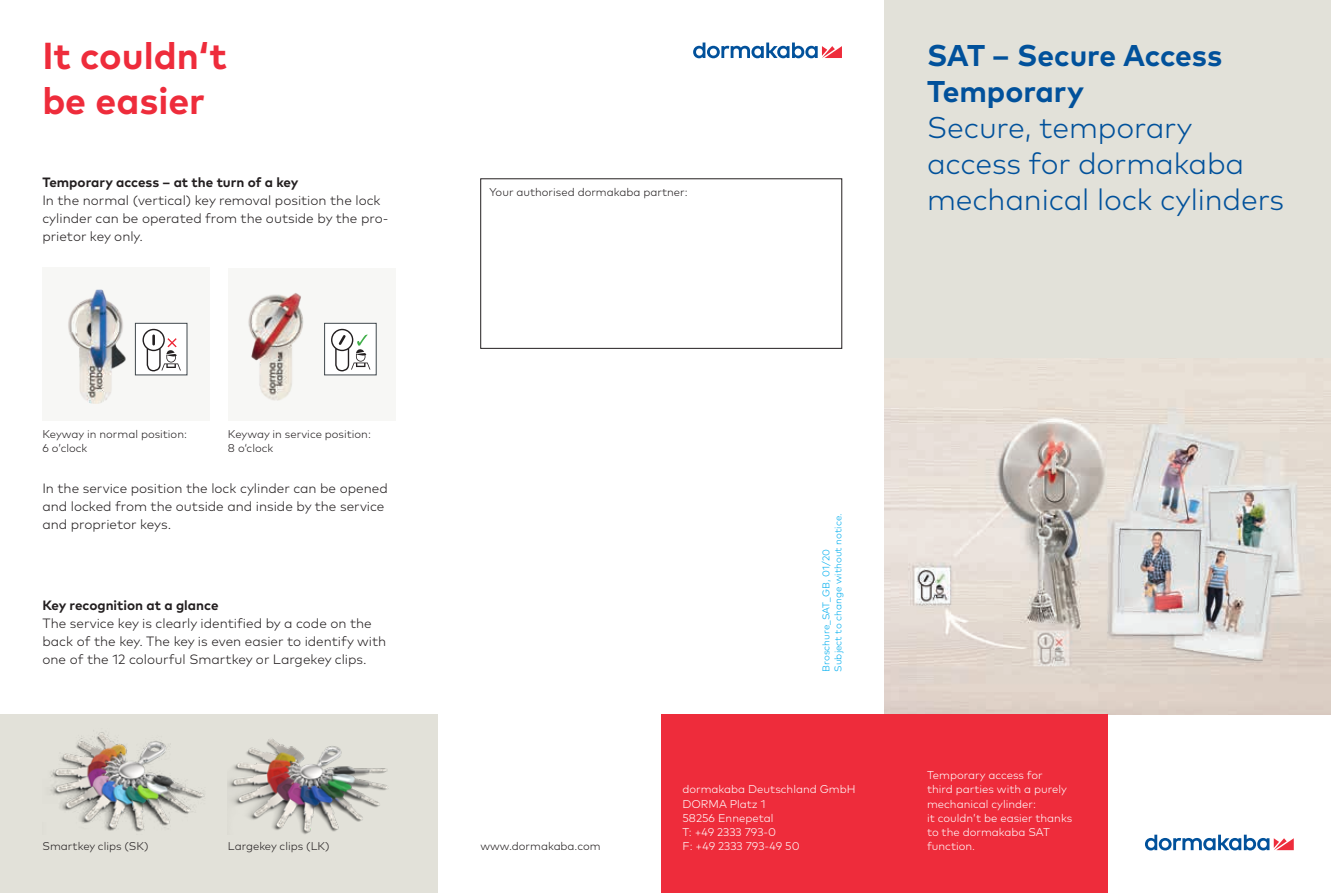
<style>
.page{position:relative;width:1331px;height:893px;background:#fff}
.page>*{position:absolute;margin:0;border:0;box-sizing:border-box;transform-origin:0 0}
.t1{font:700 37.5px/45px "Mark Pro";color:#ee2c3b}
.t2{font:300 30px/36px "Mark Pro";letter-spacing:-.005em;color:#01519b}
.t3{font:700 30px/36px "Mark Pro";color:#01519b}
.t4{font:300 13.5px/18px "Mark Pro";color:#231f20}
.t5{font:700 13.5px "Mark Pro";color:#231f20}
.t6{font:300 11.25px/14.2px "Mark Pro";color:#fff}
.t7{font:300 11.25px/13.5px "Mark Pro";color:#231f20}
.t8{font:300 9.75px/12px "Mark Pro";color:#00aeef}
</style>
<div class="page">
<svg style="left:1145px;top:835px;width:149px;height:15px"></svg>
<svg style="left:693px;top:43px;width:149px;height:15px"></svg>
<div style="left:228px;top:268px;width:167px;height:153px;background:#f7f7f5"></div>
<div style="left:42px;top:268px;width:168px;height:153px;background:#f7f7f5"></div>
<div style="left:135px;top:323px;width:52px;height:52px;background:#fff;border:1px solid #41494e"></div>
<div style="left:324px;top:323px;width:52px;height:52px;background:#fff;border:1px solid #41494e"></div>
<svg style="left:331px;top:329px;width:40px;height:43px"></svg>
<img style="left:68px;top:289px;width:71px;height:115px">
<img style="left:248px;top:293px;width:56px;height:108px">
<img style="left:884px;top:357px;width:447px;height:357px">
<svg style="left:142px;top:329px;width:39px;height:43px"></svg>
<div style="left:0;top:715px;width:438px;height:178px;background:#e2e1d9"></div>
<img style="left:228px;top:739px;width:160px;height:95px">
<img style="left:50px;top:730px;width:155px;height:102px">
<div style="left:661px;top:714px;width:223px;height:179px;background:#ee2c3b"></div>
<div style="left:480px;top:179px;width:362px;height:170px;border:1px solid #231f20"></div>
<div style="left:884px;top:715px;width:224px;height:178px;background:#ee2c3b"></div>
<div style="left:884px;top:0;width:447px;height:357px;background:#e2e1d9"></div>
<h1 class="t1" style="left:42px;top:30px;width:186px">It couldn‘t be easier</h1>
<p class="t5" style="left:42px;top:171px;width:258px">Temporary access – at the turn of a key</p>
<p class="t4" style="left:42px;top:190px;width:348px">In the normal (vertical) key removal position the lock cylinder can be operated from the outside by the pro&shy;prietor key only.</p>
<p class="t7" style="left:43px;top:427px;width:146px">Keyway in normal position:<br>6 o’clock</p>
<p class="t7" style="left:228px;top:427px;width:144px">Keyway in service position:<br>8 o‘clock</p>
<p class="t4" style="left:42px;top:478px;width:347px">In the service position the lock cylinder can be opened and locked from the outside and inside by the service and proprietor keys.</p>
<p class="t5" style="left:43px;top:594px;width:178px">Key recognition at a glance</p>
<p class="t4" style="left:43px;top:613px;width:345px">The service key is clearly identified by a code on the back of the key. The key is even easier to identify with one of the 12 colourful Smartkey or Largekey clips.</p>
<p class="t7" style="left:43px;top:838px;width:108px">Smartkey clips (SK)</p>
<p class="t7" style="left:228px;top:838px;width:103px">Largekey clips (LK)</p>
<p class="t7" style="left:489px;top:185px;width:200px">Your authorised dormakaba partner:</p>
<h2 class="t3" style="left:927px;top:35px;width:297px">SAT – Secure Access<br>Temporary</h2>
<h2 class="t2" style="left:927px;top:107px;width:359px">Secure, temporary access for dormakaba mechanical lock cylinders</h2>
<p class="t8" style="left:819px;top:672px;width:160px;rotate:-90deg">Broschure_SAT_GB, 01/20<br>Subject to change without notice.</p>
<p class="t6" style="left:682px;top:781px;width:175px">dormakaba Deutschland GmbH<br>DORMA Platz 1<br>58256 Ennepetal<br>T: +49 2333 793-0</p>
<p class="t7" style="left:480px;top:839px;width:122px">www.dormakaba.com</p>
<p class="t6" style="left:682px;top:838px;width:119px">F: +49 2333 793-49 50</p>
<p class="t6" style="left:927px;top:767px;width:147px">Temporary access for<br>third parties with a purely mechanical cylinder:<br>it couldn’t be easier thanks to the dormakaba SAT function.</p>
</div>
